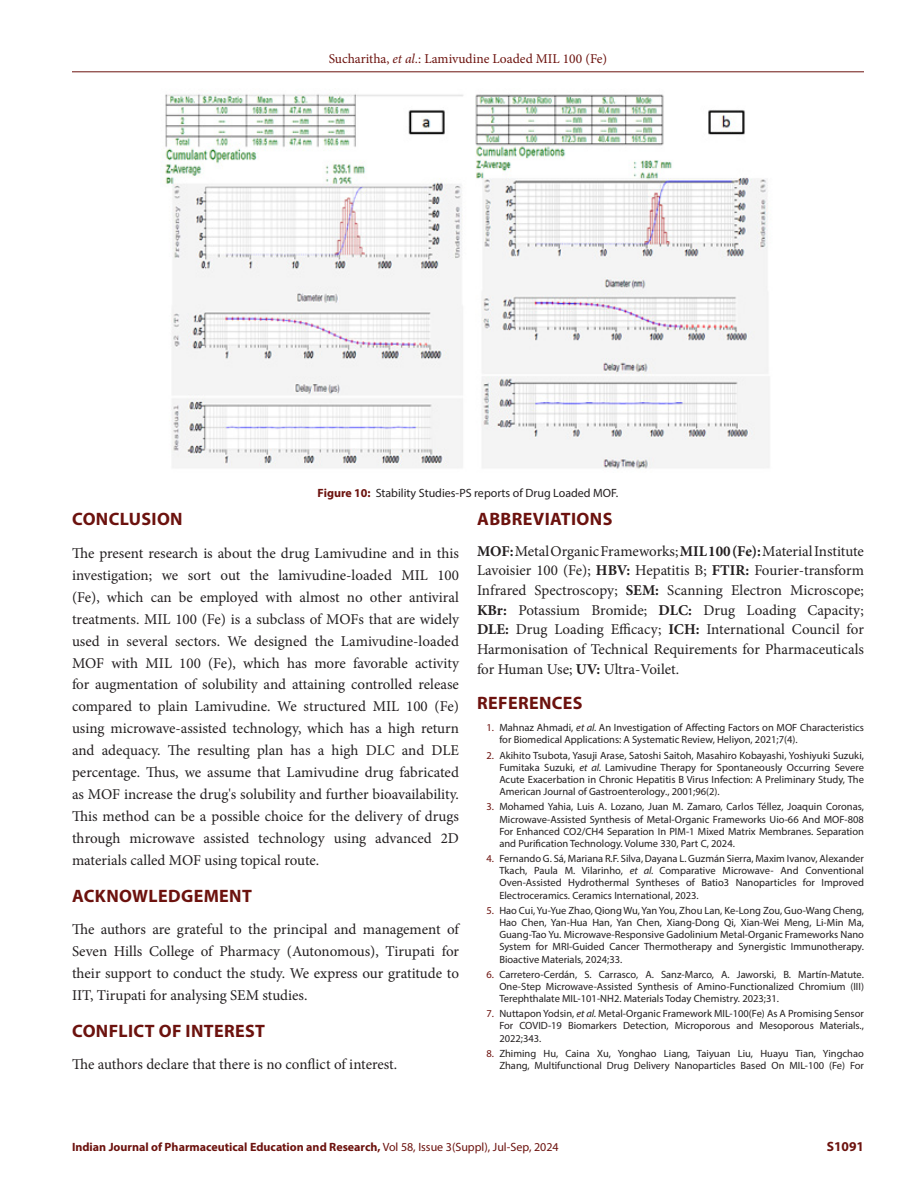
<style>
.page{position:relative;width:918px;height:1188px;background:#fff}
.page>*{position:absolute;margin:0;border:0;box-sizing:border-box;transform-origin:0 0}
.Heading_1{font:700 18px "Myriad Pro";letter-spacing:.02em;color:#6c120e}
.Body_text__FO{font:15px/21.9px "Minion Pro";letter-spacing:-.005em;color:#231f20;text-align:justify}
.t1{font:13.5px "Minion Pro";color:#6c120e}
.t2{font:700 13.5px "Myriad Pro";color:#6c120e}
.t3{font:700 12px "Myriad Pro";color:#6c120e}
.FIG_Caption{font:12px "Myriad Pro";color:#231f20}
.t4{font:10.5px/12.1px "Myriad Pro";color:#231f20;text-align:justify}
.s1{font-style:italic}
.s2{font-weight:700;color:#6c120e}
.s3{font-weight:700}
.s4{color:#6c120e}
.s5{font-weight:400}
</style>
<div class="page">
<hr style="left:72px;top:72px;width:792px;height:1px;background:#6c120e">
<img style="left:165px;top:94px;width:604px;height:375px">
<p class="t1" style="left:329px;top:50px;width:280px">Sucharitha, <span class="s1">et al.</span>: Lamivudine Loaded MIL 100 (Fe)</p>
<p class="FIG_Caption" style="left:318px;top:486px;width:302px"><span class="s2">Figure 10:</span> Stability Studies-PS reports of Drug Loaded MOF.</p>
<p class="Heading_1" style="left:72px;top:508px;width:112px">CONCLUSION</p>
<p class="Body_text__FO" style="left:72px;top:542px;width:389px">The present research is about the drug Lamivudine and in this investigation; we sort out the lamivudine-loaded MIL 100 (Fe), which can be employed with almost no other antiviral treatments. MIL 100 (Fe) is a subclass of MOFs that are widely used in several sectors. We designed the Lamivudine-loaded MOF with MIL 100 (Fe), which has more favorable activity for augmentation of solubility and attaining controlled release compared to plain Lamivudine. We structured MIL 100 (Fe) using microwave-assisted technology, which has a high return and adequacy. The resulting plan has a high DLC and DLE percentage. Thus, we assume that Lamivudine drug fabricated as MOF increase the drug's solubility and further bioavailability.<br>This method can be a possible choice for the delivery of drugs through microwave assisted technology using advanced 2D materials called MOF using topical route.</p>
<p class="Heading_1" style="left:72px;top:884px;width:181px">ACKNOWLEDGEMENT</p>
<p class="Body_text__FO" style="left:72px;top:919px;width:389px">The authors are grateful to the principal and management of Seven Hills College of Pharmacy (Autonomous), Tirupati for their support to conduct the study. We express our gratitude to IIT, Tirupati for analysing SEM studies.</p>
<p class="Heading_1" style="left:72px;top:1019px;width:194px">CONFLICT OF INTEREST</p>
<p class="Body_text__FO" style="left:72px;top:1054px;width:327px">The authors declare that there is no conflict of interest.</p>
<p class="Heading_1" style="left:477px;top:508px;width:137px">ABBREVIATIONS</p>
<p class="Body_text__FO" style="left:477px;top:541px;width:389px;line-height:19.6px"><span class="s3">MOF:</span> Metal Organic Frameworks; <span class="s3">MIL 100 (Fe):</span> Material Institute Lavoisier 100 (Fe); <span class="s3">HBV:</span> Hepatitis B; <span class="s3">FTIR:</span> Fourier-transform Infrared Spectroscopy; <span class="s3">SEM:</span> Scanning Electron Microscope; <span class="s3">KBr:</span> Potassium Bromide; <span class="s3">DLC:</span> Drug Loading Capacity; <span class="s3">DLE:</span> Drug Loading Efficacy; <span class="s3">ICH:</span> International Council for Harmonisation of Technical Requirements for Pharmaceuticals for Human Use; <span class="s3">UV:</span> Ultra-Voilet.</p>
<p class="Heading_1" style="left:477px;top:691px;width:107px">REFERENCES</p>
<p class="t4" style="left:499px;top:721px;width:366px;text-indent:-13px"><span class="s4">1.</span> Mahnaz Ahmadi, <span class="s1">et al.</span> An Investigation of Affecting Factors on MOF Characteristics for Biomedical Applications: A Systematic Review, Heliyon, 2021;7(4).</p>
<p class="t4" style="left:499px;top:749px;width:366px;text-indent:-13px"><span class="s4">2.</span> Akihito Tsubota, Yasuji Arase, Satoshi Saitoh, Masahiro Kobayashi, Yoshiyuki Suzuki, Fumitaka Suzuki, <span class="s1">et al.</span> Lamivudine Therapy for Spontaneously Occurring Severe Acute Exacerbation in Chronic Hepatitis B Virus Infection: A Preliminary Study, The American Journal of Gastroenterology., 2001;96(2).</p>
<p class="t4" style="left:499px;top:801px;width:366px;text-indent:-13px"><span class="s4">3.</span> Mohamed Yahia, Luis A. Lozano, Juan M. Zamaro, Carlos Téllez, Joaquin Coronas, Microwave-Assisted Synthesis of Metal-Organic Frameworks Uio-66 And MOF-808<br>For Enhanced CO2/CH4 Separation In PIM-1 Mixed Matrix Membranes. Separation and Purification Technology. Volume 330, Part C, 2024.</p>
<p class="t4" style="left:499px;top:852px;width:366px;text-indent:-13px"><span class="s4">4.</span> Fernando G. Sá, Mariana R.F. Silva, Dayana L. Guzmán Sierra, Maxim Ivanov, Alexander Tkach, Paula M. Vilarinho, <span class="s1">et al.</span> Comparative Microwave- And Conventional Oven-Assisted Hydrothermal Syntheses of Batio3 Nanoparticles for Improved Electroceramics. Ceramics International, 2023.</p>
<p class="t4" style="left:499px;top:904px;width:366px;text-indent:-13px"><span class="s4">5.</span> Hao Cui, Yu-Yue Zhao, Qiong Wu, Yan You, Zhou Lan, Ke-Long Zou, Guo-Wang Cheng, Hao Chen, Yan-Hua Han, Yan Chen, Xiang-Dong Qi, Xian-Wei Meng, Li-Min Ma, Guang-Tao Yu. Microwave-Responsive Gadolinium Metal-Organic Frameworks Nano System for MRI-Guided Cancer Thermotherapy and Synergistic Immunotherapy.<br>Bioactive Materials, 2024;33.</p>
<p class="t4" style="left:499px;top:968px;width:366px;text-indent:-13px"><span class="s4">6.</span> Carretero-Cerdán, S. Carrasco, A. Sanz-Marco, A. Jaworski, B. Martín-Matute.<br>One-Step Microwave-Assisted Synthesis of Amino-Functionalized Chromium (III)<br>Terephthalate MIL-101-NH2. Materials Today Chemistry. 2023;31.</p>
<p class="t4" style="left:499px;top:1007px;width:366px;text-indent:-13px"><span class="s4">7.</span> Nuttapon Yodsin, <span class="s1">et al.</span> Metal-Organic Framework MIL-100(Fe) As A Promising Sensor For COVID-19 Biomarkers Detection, Microporous and Mesoporous Materials., 2022;343.</p>
<p class="t4" style="left:487px;top:1047px;width:379px;text-align:right"><span class="s4">8.</span> Zhiming Hu, Caina Xu, Yonghao Liang, Taiyuan Liu, Huayu Tian, Yingchao<br>Zhang, Multifunctional Drug Delivery Nanoparticles Based On MIL-100 (Fe) For</p>
<p class="t3" style="left:72px;top:1139px;width:488px">Indian Journal of Pharmaceutical Education and Research, <span class="s5">Vol 58, Issue 3(Suppl), Jul-Sep, 2024</span></p>
<p class="t2" style="left:827px;top:1137px;width:39px">S1091</p>
</div>
